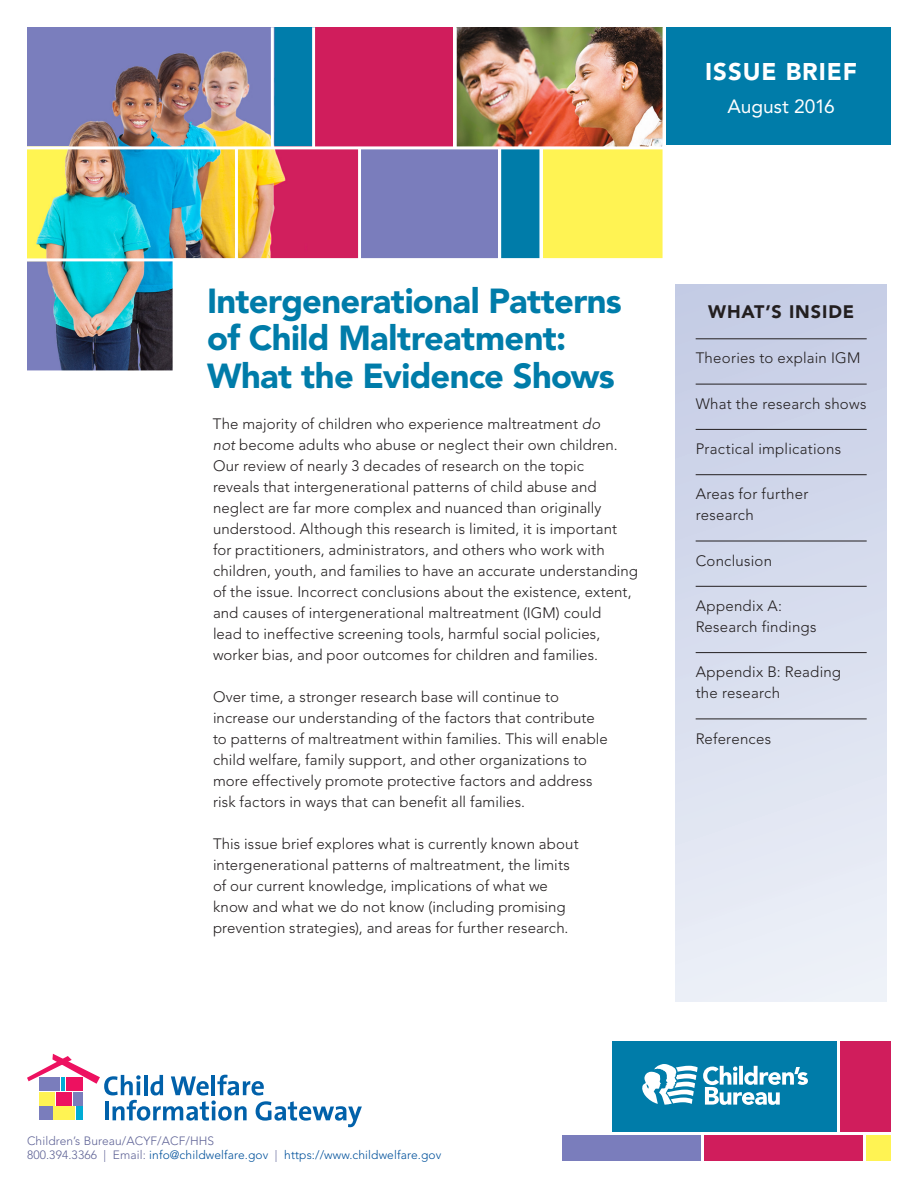
<style>
.page{position:relative;width:918px;height:1188px;background:#fff}
.page>*{position:absolute;margin:0;border:0;box-sizing:border-box;transform-origin:0 0}
.t1{font:900 34.5px/37.5px "Avenir";letter-spacing:-.02em;color:#007ca9}
.t2{font:900 24px "Avenir";letter-spacing:.04em;color:#fff}
.t3{font:19.05px "Avenir";letter-spacing:-.005em;color:#fff}
.t4{font:900 18px "Avenir";letter-spacing:.05em;color:#231f20}
.t5{font:300 15px/21px "Avenir";letter-spacing:.005em;color:#231f20}
.t6{font:300 12px/13.5px "Avenir";letter-spacing:.01em;color:#606497}
.s1{font-style:italic}
.s2{color:#01519b}
</style>
<div class="page">
<div style="left:612px;top:1041px;width:225px;height:91px;background:#007ca9"></div>
<div style="left:562px;top:1135px;width:139px;height:26px;background:#7a7dbc"></div>
<div style="left:704px;top:1135px;width:160px;height:26px;background:#d01d5c"></div>
<div style="left:866px;top:1135px;width:25px;height:26px;background:#fff353"></div>
<div style="left:840px;top:1041px;width:51px;height:91px;background:#d01d5c"></div>
<img style="left:27px;top:27px;width:640px;height:344px">
<div style="left:667px;top:27px;width:224px;height:118px;background:#007ca9"></div>
<div style="left:173px;top:258px;width:494px;height:115px;background:#fff"></div>
<svg style="left:27px;top:1054px;width:335px;height:73px"></svg>
<svg style="left:642px;top:1064px;width:166px;height:41px"></svg>
<hr style="left:863px;top:1134px;width:3px;height:27px;background:#fff">
<div style="left:675px;top:284px;width:212px;height:717px;background:linear-gradient(to bottom,#c4cbe4,#edf0f7)"></div>
<hr style="left:696px;top:338px;width:171px;height:1px;background:#231f20">
<hr style="left:696px;top:384px;width:171px;height:1px;background:#231f20">
<hr style="left:696px;top:429px;width:171px;height:1px;background:#231f20">
<hr style="left:696px;top:474px;width:171px;height:1px;background:#231f20">
<hr style="left:696px;top:541px;width:171px;height:1px;background:#231f20">
<hr style="left:696px;top:586px;width:171px;height:1px;background:#231f20">
<hr style="left:696px;top:652px;width:171px;height:1px;background:#231f20">
<hr style="left:696px;top:719px;width:171px;height:1px;background:#231f20">
<p class="t2" style="left:705px;top:57px;width:153px">ISSUE BRIEF</p>
<p class="t3" style="left:727px;top:95px;width:109px">August 2016</p>
<h1 class="t1" style="left:207px;top:282px;width:416px">Intergenerational Patterns of Child Maltreatment:<br>What the Evidence Shows</h1>
<p class="t5" style="left:213px;top:413px;width:427px">The majority of children who experience maltreatment <span class="s1">do<br>not</span> become adults who abuse or neglect their own children.<br>Our review of nearly 3 decades of research on the topic<br>reveals that intergenerational patterns of child abuse and neglect are far more complex and nuanced than originally understood. Although this research is limited, it is important for practitioners, administrators, and others who work with children, youth, and families to have an accurate understanding of the issue. Incorrect conclusions about the existence, extent, and causes of intergenerational maltreatment (IGM) could<br>lead to ineffective screening tools, harmful social policies, worker bias, and poor outcomes for children and families.</p>
<p class="t5" style="left:213px;top:686px;width:396px">Over time, a stronger research base will continue to increase our understanding of the factors that contribute to patterns of maltreatment within families. This will enable child welfare, family support, and other organizations to more effectively promote protective factors and address risk factors in ways that can benefit all families.</p>
<p class="t5" style="left:213px;top:833px;width:367px">This issue brief explores what is currently known about intergenerational patterns of maltreatment, the limits of our current knowledge, implications of what we know and what we do not know (including promising prevention strategies), and areas for further research.</p>
<p class="t4" style="left:708px;top:301px;width:148px">WHAT’S INSIDE</p>
<p class="t5" style="left:696px;top:348px;width:166px">Theories to explain IGM</p>
<p class="t5" style="left:696px;top:393px;width:172px">What the research shows</p>
<p class="t5" style="left:696px;top:438px;width:147px">Practical implications</p>
<p class="t5" style="left:696px;top:484px;width:114px">Areas for further research</p>
<p class="t5" style="left:696px;top:550px;width:78px">Conclusion</p>
<p class="t5" style="left:696px;top:595px;width:122px">Appendix A:<br>Research findings</p>
<p class="t5" style="left:696px;top:662px;width:147px">Appendix B: Reading the research</p>
<p class="t5" style="left:696px;top:728px;width:77px">References</p>
<p class="t6" style="left:27px;top:1134px;width:416px">Children’s Bureau/ACYF/ACF/HHS<br>800.394.3366 | Email: <span class="s2">info@childwelfare.gov</span> | <span class="s2">https://www.childwelfare.gov</span></p>
</div>
